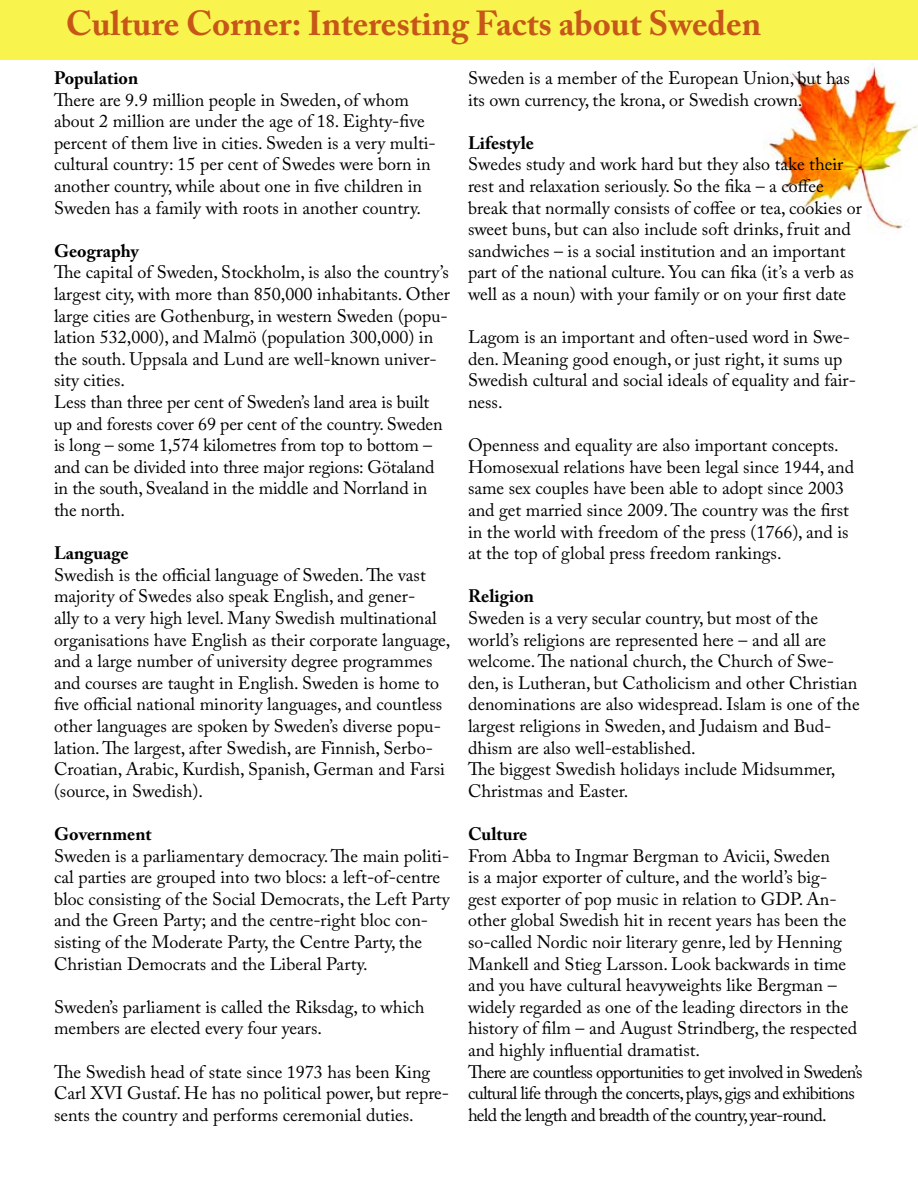
<style>
.page{position:relative;width:918px;height:1188px;background:#fff}
.page>*{position:absolute;margin:0;border:0;box-sizing:border-box;transform-origin:0 0}
.t1{font:700 34.5px "Adobe Caslon Pro";color:#c75718}
.t2{font:18px/21.6px "Adobe Caslon Pro";color:#000}
.t3{font:700 18px "Adobe Caslon Pro";color:#000}
</style>
<div class="page">
<div style="left:0;top:0;width:918px;height:60px;background:#f9f44d"></div>
<img style="left:763px;top:63px;width:155px;height:166px">
<h1 class="t1" style="left:66px;top:3px;width:697px">Culture Corner: Interesting Facts about Sweden</h1>
<p class="t3" style="left:54px;top:67px;width:86px">Population</p>
<p class="t2" style="left:54px;top:89px;width:383px">There are 9.9 million people in Sweden, of whom about 2 million are under the age of 18. Eighty-five percent of them live in cities. Sweden is a very multi&shy;cultural country: 15 per cent of Swedes were born in another country, while about one in five children in Sweden has a family with roots in another country.</p>
<p class="t3" style="left:54px;top:240px;width:86px">Geography</p>
<p class="t2" style="left:54px;top:261px;width:398px">The capital of Sweden, Stockholm, is also the country’s largest city, with more than 850,000 inhabitants. Other large cities are Gothenburg, in western Sweden (popu&shy;lation 532,000), and Malmö (population 300,000) in the south. Uppsala and Lund are well-known univer&shy;sity cities.<br>Less than three per cent of Sweden’s land area is built up and forests cover 69 per cent of the country. Sweden is long – some 1,574 kilometres from top to bottom – and can be divided into three major regions: Götaland in the south, Svealand in the middle and Norrland in the north.</p>
<p class="t3" style="left:54px;top:542px;width:76px">Language</p>
<p class="t2" style="left:54px;top:564px;width:398px">Swedish is the official language of Sweden. The vast majority of Swedes also speak English, and gener-<br>ally to a very high level. Many Swedish multinational organisations have English as their corporate language, and a large number of university degree programmes and courses are taught in English. Sweden is home to five official national minority languages, and countless other languages are spoken by Sweden’s diverse popu&shy;lation. The largest, after Swedish, are Finnish, Serbo-Croatian, Arabic, Kurdish, Spanish, German and Farsi (source, in Swedish).</p>
<p class="t3" style="left:54px;top:823px;width:99px">Government</p>
<p class="t2" style="left:54px;top:845px;width:397px">Sweden is a parliamentary democracy. The main politi&shy;cal parties are grouped into two blocs: a left-of-centre bloc consisting of the Social Democrats, the Left Party and the Green Party; and the centre-right bloc con&shy;sisting of the Moderate Party, the Centre Party, the Christian Democrats and the Liberal Party.</p>
<p class="t2" style="left:54px;top:996px;width:372px">Sweden’s parliament is called the Riksdag, to which members are elected every four years.</p>
<p class="t2" style="left:54px;top:1061px;width:397px">The Swedish head of state since 1973 has been King<br>Carl XVI Gustaf. He has no political power, but repre&shy;sents the country and performs ceremonial duties.</p>
<p class="t2" style="left:468px;top:67px;width:383px">Sweden is a member of the European Union, but has its own currency, the krona, or Swedish crown.</p>
<p class="t3" style="left:468px;top:132px;width:68px">Lifestyle</p>
<p class="t2" style="left:468px;top:153px;width:395px">Swedes study and work hard but they also take their rest and relaxation seriously. So the fika – a coffee break that normally consists of coffee or tea, cookies or sweet buns, but can also include soft drinks, fruit and sandwiches – is a social institution and an important part of the national culture. You can fika (it’s a verb as well as a noun) with your family or on your first date</p>
<p class="t2" style="left:468px;top:326px;width:390px">Lagom is an important and often-used word in Swe&shy;den. Meaning good enough, or just right, it sums up Swedish cultural and social ideals of equality and fair&shy;ness.</p>
<p class="t2" style="left:468px;top:434px;width:388px">Openness and equality are also important concepts.<br>Homosexual relations have been legal since 1944, and same sex couples have been able to adopt since 2003 and get married since 2009. The country was the first in the world with freedom of the press (1766), and is at the top of global press freedom rankings.</p>
<p class="t3" style="left:468px;top:586px;width:68px">Religion</p>
<p class="t2" style="left:468px;top:607px;width:393px">Sweden is a very secular country, but most of the world’s religions are represented here – and all are welcome. The national church, the Church of Swe&shy;den, is Lutheran, but Catholicism and other Christian denominations are also widespread. Islam is one of the largest religions in Sweden, and Judaism and Bud&shy;dhism are also well-established.<br>The biggest Swedish holidays include Midsummer, Christmas and Easter.</p>
<p class="t3" style="left:468px;top:823px;width:61px">Culture</p>
<p class="t2" style="left:468px;top:845px;width:396px">From Abba to Ingmar Bergman to Avicii, Sweden<br>is a major exporter of culture, and the world’s big-<br>gest exporter of pop music in relation to GDP. An&shy;other global Swedish hit in recent years has been the so-called Nordic noir literary genre, led by Henning Mankell and Stieg Larsson. Look backwards in time and you have cultural heavyweights like Bergman – widely regarded as one of the leading directors in the history of film – and August Strindberg, the respected and highly influential dramatist.<br>There are countless opportunities to get involved in Sweden’s cultural life through the concerts, plays, gigs and exhibitions held the length and breadth of the country, year-round.</p>
</div>
